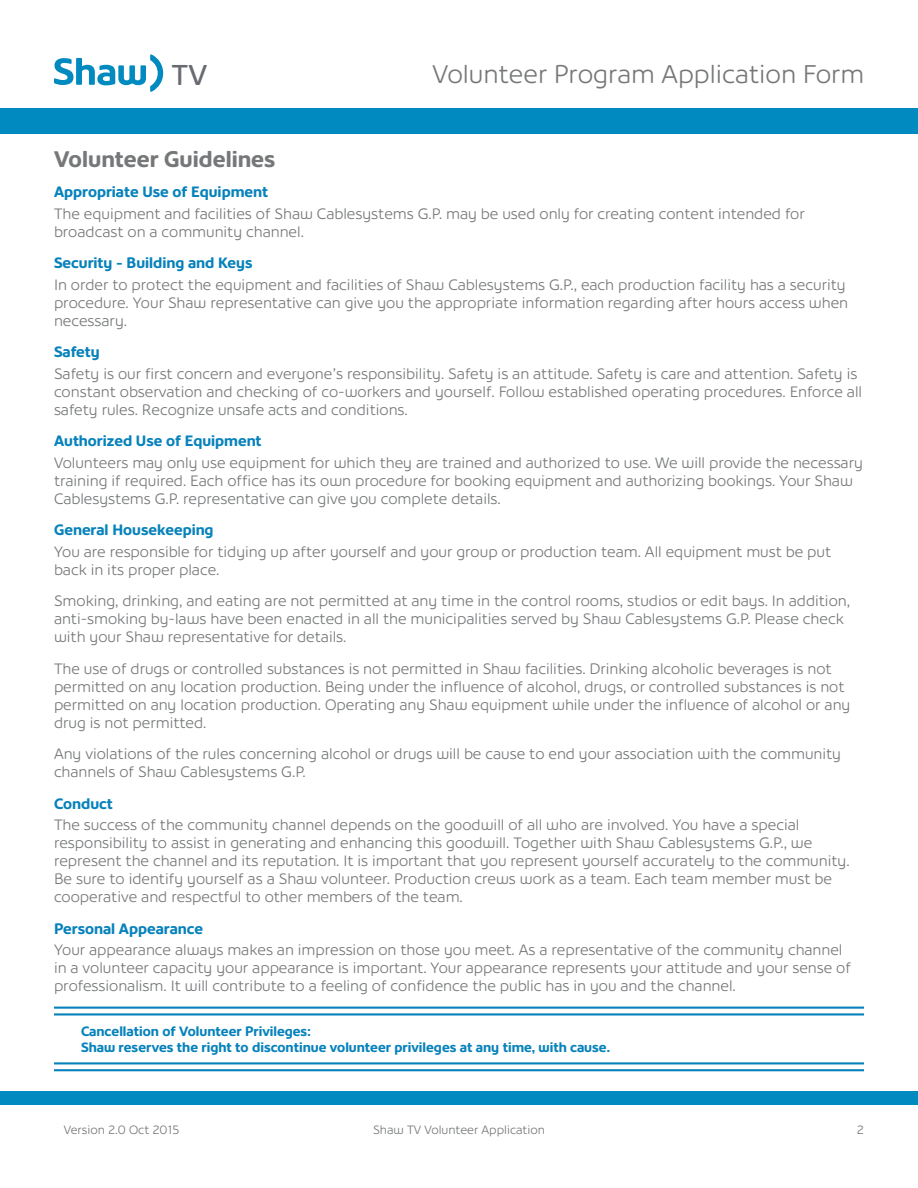
<style>
.page{position:relative;width:918px;height:1188px;background:#fff}
.page>*{position:absolute;margin:0;border:0;box-sizing:border-box;transform-origin:0 0}
.t1{font:500 28.65px "Shaw";color:#696b73}
.t2{font:25.5px "Shaw";color:#757779}
.Shaw_Main{font:700 22.5px "Shaw";color:#757779}
.Shaw_Main-2{font:15px/18px "Shaw";color:#757779}
.Small_Headings{font:700 15px "Shaw";color:#0782bb}
.t3{font:700 13.5px "Shaw";color:#0782bb}
.t4{font:12px "Shaw";color:#757779}
</style>
<div class="page">
<div style="left:0;top:108px;width:918px;height:26px;background:#008abf"></div>
<div style="left:0;top:1092px;width:918px;height:13px;background:#008abf"></div>
<svg style="left:54px;top:54px;width:109px;height:38px"></svg>
<hr style="left:54px;top:1007px;width:810px;height:2px;background:#0782bb">
<hr style="left:54px;top:1062px;width:810px;height:2px;background:#0782bb">
<hr style="left:54px;top:1013px;width:810px;height:3px;background:#0782bb">
<hr style="left:54px;top:1069px;width:810px;height:2px;background:#0782bb">
<h1 class="t1" style="left:172px;top:58px;width:37px">TV</h1>
<h2 class="t2" style="left:433px;top:60px;width:433px">Volunteer Program Application Form</h2>
<p class="Shaw_Main" style="left:54px;top:147px;width:223px">Volunteer Guidelines</p>
<p class="Small_Headings" style="left:54px;top:183px;width:216px">Appropriate Use of Equipment</p>
<p class="Shaw_Main-2" style="left:54px;top:204px;width:752px">The equipment and facilities of Shaw Cablesystems G.P. may be used only for creating content intended for broadcast on a community channel.</p>
<p class="Small_Headings" style="left:54px;top:254px;width:200px">Security - Building and Keys</p>
<p class="Shaw_Main-2" style="left:54px;top:275px;width:796px">In order to protect the equipment and facilities of Shaw Cablesystems G.P., each production facility has a security procedure. Your Shaw representative can give you the appropriate information regarding after hours access when necessary.</p>
<p class="Small_Headings" style="left:54px;top:343px;width:47px">Safety</p>
<p class="Shaw_Main-2" style="left:54px;top:364px;width:810px">Safety is our first concern and everyone’s responsibility. Safety is an attitude. Safety is care and attention. Safety is constant observation and checking of co-workers and yourself. Follow established operating procedures. Enforce all safety rules. Recognize unsafe acts and conditions.</p>
<p class="Small_Headings" style="left:54px;top:432px;width:209px">Authorized Use of Equipment</p>
<p class="Shaw_Main-2" style="left:54px;top:453px;width:810px">Volunteers may only use equipment for which they are trained and authorized to use. We will provide the necessary training if required. Each office has its own procedure for booking equipment and authorizing bookings. Your Shaw<br>Cablesystems G.P. representative can give you complete details.</p>
<p class="Small_Headings" style="left:54px;top:521px;width:161px">General Housekeeping</p>
<p class="Shaw_Main-2" style="left:54px;top:542px;width:779px">You are responsible for tidying up after yourself and your group or production team. All equipment must be put back in its proper place.</p>
<p class="Shaw_Main-2" style="left:54px;top:592px;width:798px">Smoking, drinking, and eating are not permitted at any time in the control rooms, studios or edit bays. In addition, anti-smoking by-laws have been enacted in all the municipalities served by Shaw Cablesystems G.P. Please check with your Shaw representative for details.</p>
<p class="Shaw_Main-2" style="left:54px;top:659px;width:798px">The use of drugs or controlled substances is not permitted in Shaw facilities. Drinking alcoholic beverages is not permitted on any location production. Being under the influence of alcohol, drugs, or controlled substances is not permitted on any location production. Operating any Shaw equipment while under the influence of alcohol or any drug is not permitted.</p>
<p class="Shaw_Main-2" style="left:54px;top:745px;width:789px">Any violations of the rules concerning alcohol or drugs will be cause to end your association with the community channels of Shaw Cablesystems G.P.</p>
<p class="Small_Headings" style="left:54px;top:795px;width:60px">Conduct</p>
<p class="Shaw_Main-2" style="left:54px;top:816px;width:797px">The success of the community channel depends on the goodwill of all who are involved. You have a special responsibility to assist in generating and enhancing this goodwill. Together with Shaw Cablesystems G.P., we represent the channel and its reputation. It is important that you represent yourself accurately to the community.<br>Be sure to identify yourself as a Shaw volunteer. Production crews work as a team. Each team member must be cooperative and respectful to other members of the team.</p>
<p class="Small_Headings" style="left:54px;top:920px;width:151px">Personal Appearance</p>
<p class="Shaw_Main-2" style="left:54px;top:941px;width:798px">Your appearance always makes an impression on those you meet. As a representative of the community channel in a volunteer capacity your appearance is important. Your appearance represents your attitude and your sense of professionalism. It will contribute to a feeling of confidence the public has in you and the channel.</p>
<p class="t3" style="left:81px;top:1023px;width:232px">Cancellation of Volunteer Privileges:</p>
<p class="t3" style="left:81px;top:1040px;width:531px">Shaw reserves the right to discontinue volunteer privileges at any time, with cause.</p>
<p class="t4" style="left:64px;top:1123px;width:117px">Version 2.0 Oct 2015</p>
<p class="t4" style="left:373px;top:1123px;width:173px">Shaw TV Volunteer Application</p>
<p class="t4" style="left:857px;top:1123px;width:9px">2</p>
</div>
